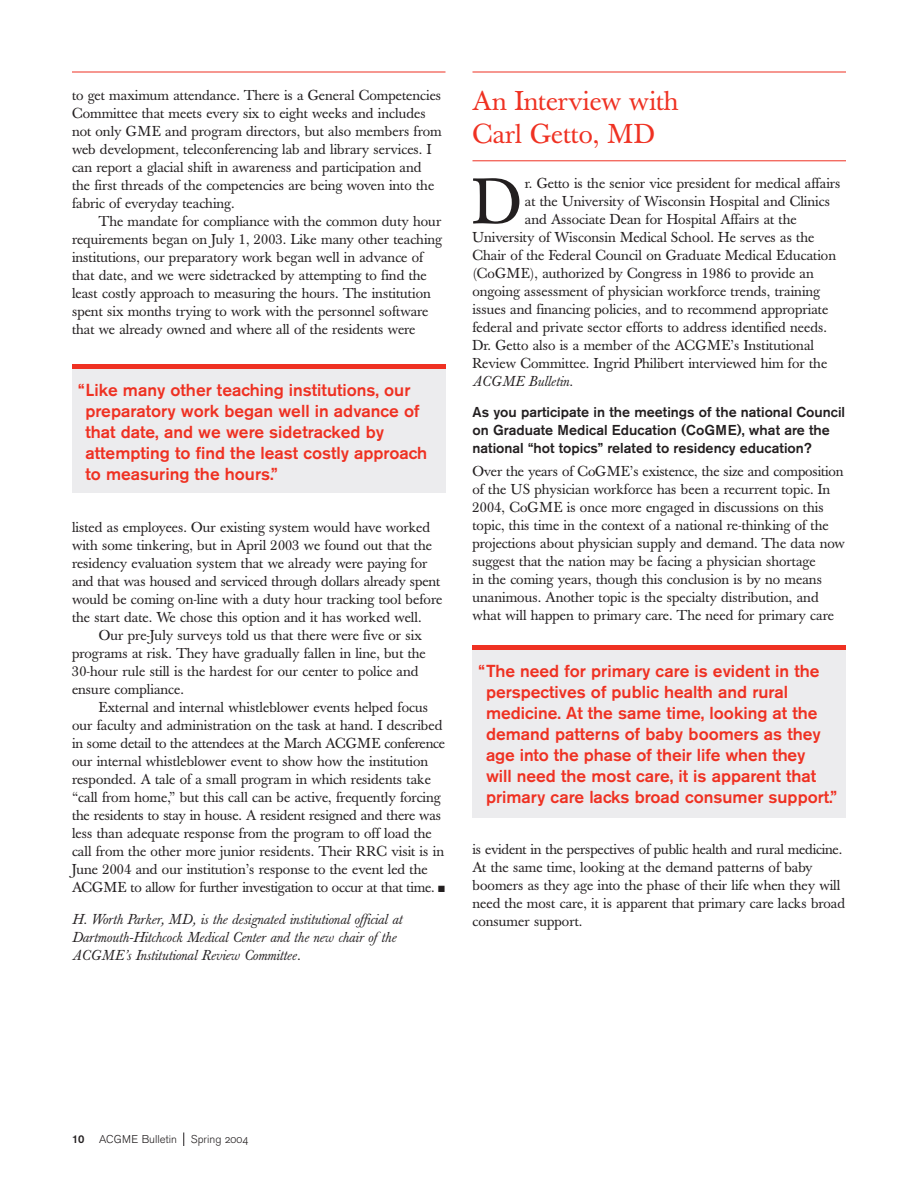
<style>
.page{position:relative;width:918px;height:1188px;background:#fff}
.page>*{position:absolute;margin:0;border:0;box-sizing:border-box;transform-origin:0 0}
.t1{font:63.9px "Baskerville";color:#231f20}
.t2{font:27px/33px "Baskerville";color:#ef3122}
.t3{font:500 17.25px/21px "Akzidenz Grotesk BE";color:#ef3122}
.t4{font:14.25px/18px "Baskerville";color:#231f20}
.t5{font:italic 14.25px/18px "Baskerville";letter-spacing:.01em;color:#231f20}
.t6{font:500 14.25px/18px "Akzidenz Grotesk BE";color:#231f20}
.t7{font:300 11.25px "Akzidenz Grotesk BE";color:#231f20}
.t8{font:500 11.25px "Akzidenz Grotesk BE";color:#231f20}
.s1{font-family:"Akzidenz Grotesk BE Light Os F";font-weight:400}
</style>
<div class="page">
<svg style="left:183px;top:1132px;width:1px;height:14px"></svg>
<hr style="left:472px;top:161px;width:374px;height:1px;background:#ef3122">
<hr style="left:72px;top:72px;width:374px;height:1px;background:#ef3122">
<hr style="left:472px;top:72px;width:374px;height:1px;background:#ef3122">
<div style="left:72px;top:364px;width:374px;height:129px;background:#ececee"></div>
<div style="left:72px;top:364px;width:374px;height:5px;background:#ef3122"></div>
<div style="left:472px;top:645px;width:374px;height:173px;background:#ececee"></div>
<div style="left:472px;top:645px;width:374px;height:5px;background:#ef3122"></div>
<p class="t4" style="left:72px;top:88px;width:371px">to get maximum attendance. There is a General Competencies Committee that meets every six to eight weeks and includes not only GME and program directors, but also members from web development, teleconferencing lab and library services. I can report a glacial shift in awareness and participation and the first threads of the competencies are being woven into the fabric of everyday teaching.</p>
<p class="t4" style="left:72px;top:214px;width:372px;text-indent:27px">The mandate for compliance with the common duty hour requirements began on July 1, 2003. Like many other teaching institutions, our preparatory work began well in advance of that date, and we were sidetracked by attempting to find the least costly approach to measuring the hours. The institution spent six months trying to work with the personnel software that we already owned and where all of the residents were</p>
<p class="t3" style="left:86px;top:381px;width:343px;text-indent:-8px">“Like many other teaching institutions, our preparatory work began well in advance of that date, and we were sidetracked by attempting to find the least costly approach to measuring the hours.”</p>
<p class="t4" style="left:72px;top:520px;width:372px">listed as employees. Our existing system would have worked with some tinkering, but in April 2003 we found out that the residency evaluation system that we already were paying for and that was housed and serviced through dollars already spent would be coming on-line with a duty hour tracking tool before the start date. We chose this option and it has worked well.</p>
<p class="t4" style="left:72px;top:628px;width:355px;text-indent:27px">Our pre-July surveys told us that there were five or six programs at risk. They have gradually fallen in line, but the 30-hour rule still is the hardest for our center to police and ensure compliance.</p>
<p class="t4" style="left:72px;top:700px;width:375px;text-indent:27px">External and internal whistleblower events helped focus our faculty and administration on the task at hand. I described in some detail to the attendees at the March ACGME conference our internal whistleblower event to show how the institution responded. A tale of a small program in which residents take “call from home,” but this call can be active, frequently forcing the residents to stay in house. A resident resigned and there was less than adequate response from the program to off load the call from the other more junior residents. Their RRC visit is in June 2004 and our institution’s response to the event led the ACGME to allow for further investigation to occur at that time. ■</p>
<p class="t5" style="left:72px;top:912px;width:331px">H. Worth Parker, MD, is the designated institutional official at<br>Dartmouth-Hitchcock Medical Center and the new chair ofthe<br>ACGME’s Institutional Review Committee.</p>
<h2 class="t2" style="left:472px;top:87px;width:208px">An Interview with<br>Carl Getto, MD</h2>
<h1 class="t1" style="left:472px;top:177px;width:51px">D</h1>
<p class="t4" style="left:525px;top:175px;width:317px">r. Getto is the senior vice president for medical affairs</p>
<p class="t4" style="left:525px;top:193px;width:307px">at the University of Wisconsin Hospital and Clinics</p>
<p class="t4" style="left:525px;top:211px;width:273px">and Associate Dean for Hospital Affairs at the</p>
<p class="t4" style="left:472px;top:229px;width:343px">University of Wisconsin Medical School. He serves as the</p>
<p class="t4" style="left:472px;top:247px;width:365px">Chair of the Federal Council on Graduate Medical Education</p>
<p class="t4" style="left:472px;top:265px;width:343px">(CoGME), authorized by Congress in 1986 to provide an</p>
<p class="t4" style="left:472px;top:283px;width:349px">ongoing assessment of physician workforce trends, training</p>
<p class="t4" style="left:472px;top:301px;width:357px">issues and financing policies, and to recommend appropriate</p>
<p class="t4" style="left:472px;top:319px;width:356px">federal and private sector efforts to address identified needs.</p>
<p class="t4" style="left:472px;top:337px;width:343px">Dr. Getto also is a member of the ACGME’s Institutional</p>
<p class="t4" style="left:472px;top:355px;width:356px">Review Committee. Ingrid Philibert interviewed him for the</p>
<p class="t5" style="left:472px;top:373px;width:102px">ACGME Bulletin.</p>
<p class="t6" style="left:472px;top:404px;width:374px">As you participate in the meetings of the national Council on Graduate Medical Education (CoGME), what are the national “hot topics” related to residency education?</p>
<p class="t4" style="left:472px;top:463px;width:374px">Over the years of CoGME’s existence, the size and composition of the US physician workforce has been a recurrent topic. In 2004, CoGME is once more engaged in discussions on this topic, this time in the context of a national re-thinking of the projections about physician supply and demand. The data now suggest that the nation may be facing a physician shortage<br>in the coming years, though this conclusion is by no means unanimous. Another topic is the specialty distribution, and what will happen to primary care. The need for primary care</p>
<p class="t3" style="left:486px;top:662px;width:352px;text-indent:-8px">“The need for primary care is evident in the perspectives of public health and rural medicine. At the same time, looking at the demand patterns of baby boomers as they age into the phase of their life when they<br>will need the most care, it is apparent that primary care lacks broad consumer support.”</p>
<p class="t4" style="left:472px;top:841px;width:374px">is evident in the perspectives of public health and rural medicine.<br>At the same time, looking at the demand patterns of baby boomers as they age into the phase of their life when they will need the most care, it is apparent that primary care lacks broad consumer support.</p>
<p class="t8" style="left:72px;top:1135px;width:14px">10</p>
<p class="t7" style="left:99px;top:1135px;width:151px">ACGME Bulletin Spring <span class="s1">2004</span></p>
</div>
